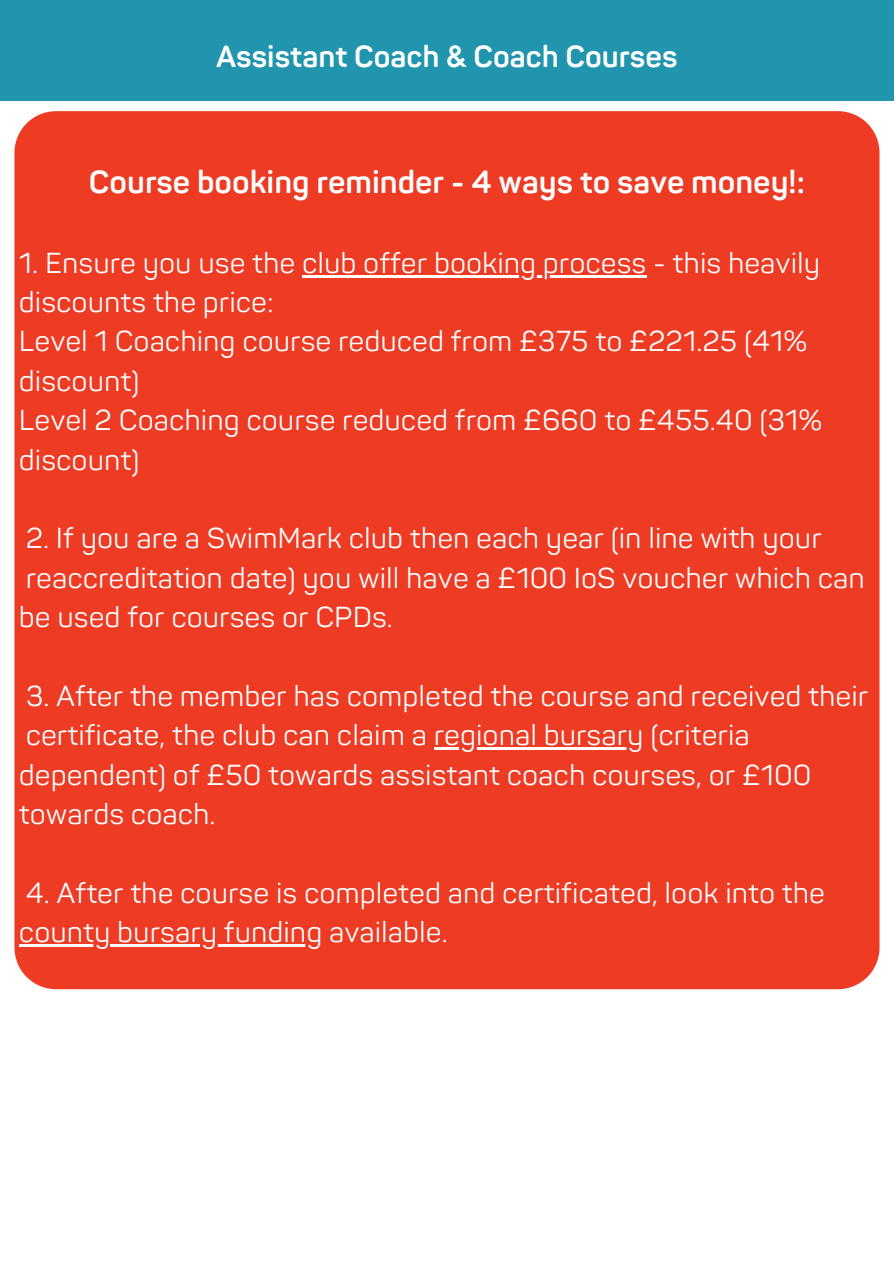
<style>
.page{position:relative;width:894px;height:1264px;background:#fff}
.page>*{position:absolute;margin:0;border:0;box-sizing:border-box;transform-origin:0 0}
.t1{font:700 31.5px "Panton";color:#fff}
.t2{font:700 30px "Panton";color:#fff}
.t3{font:28.5px/39.3px "Panton";color:#fff}
</style>
<div class="page">
<div style="left:0;top:0;width:893px;height:101px;background:#2195ae"></div>
<div style="left:14px;top:111px;width:865px;height:878px;background:#ed3b24"></div>
<hr style="left:302px;top:275px;width:344px;height:2px;background:#fff">
<hr style="left:433px;top:747px;width:210px;height:3px;background:#fff">
<hr style="left:19px;top:944px;width:91px;height:2px;background:#fff">
<hr style="left:110px;top:944px;width:23px;height:2px;background:#fff">
<hr style="left:133px;top:944px;width:189px;height:2px;background:#fff">
<p class="t2" style="left:216px;top:39px;width:463px">Assistant Coach &amp; Coach Courses</p>
<h1 class="t1" style="left:89px;top:163px;width:717px">Course booking reminder - 4 ways to save money!:</h1>
<h1 class="t3" style="left:19px;top:244px;width:802px">1. Ensure you use the club offer booking process - this heavily</h1>
<p class="t3" style="left:19px;top:283px;width:789px">discounts the price:<br>Level 1 Coaching course reduced from £375 to £221.25 (41%</p>
<p class="t3" style="left:19px;top:362px;width:804px">discount)<br>Level 2 Coaching course reduced from £660 to £455.40 (31%</p>
<p class="t3" style="left:19px;top:441px;width:122px">discount)</p>
<p class="t3" style="left:26px;top:520px;width:797px">2. If you are a SwimMark club then each year (in line with your</p>
<p class="t3" style="left:19px;top:559px;width:847px">reaccreditation date) you will have a £100 IoS voucher which can be used for courses or CPDs.</p>
<p class="t3" style="left:26px;top:677px;width:843px">3. After the member has completed the course and received their</p>
<p class="t3" style="left:26px;top:717px;width:725px">certificate, the club can claim a regional bursary (criteria</p>
<p class="t3" style="left:19px;top:756px;width:793px">dependent) of £50 towards assistant coach courses, or £100 towards coach.</p>
<p class="t3" style="left:19px;top:874px;width:807px">4. After the course is completed and certificated, look into the county bursary funding available.</p>
</div>
